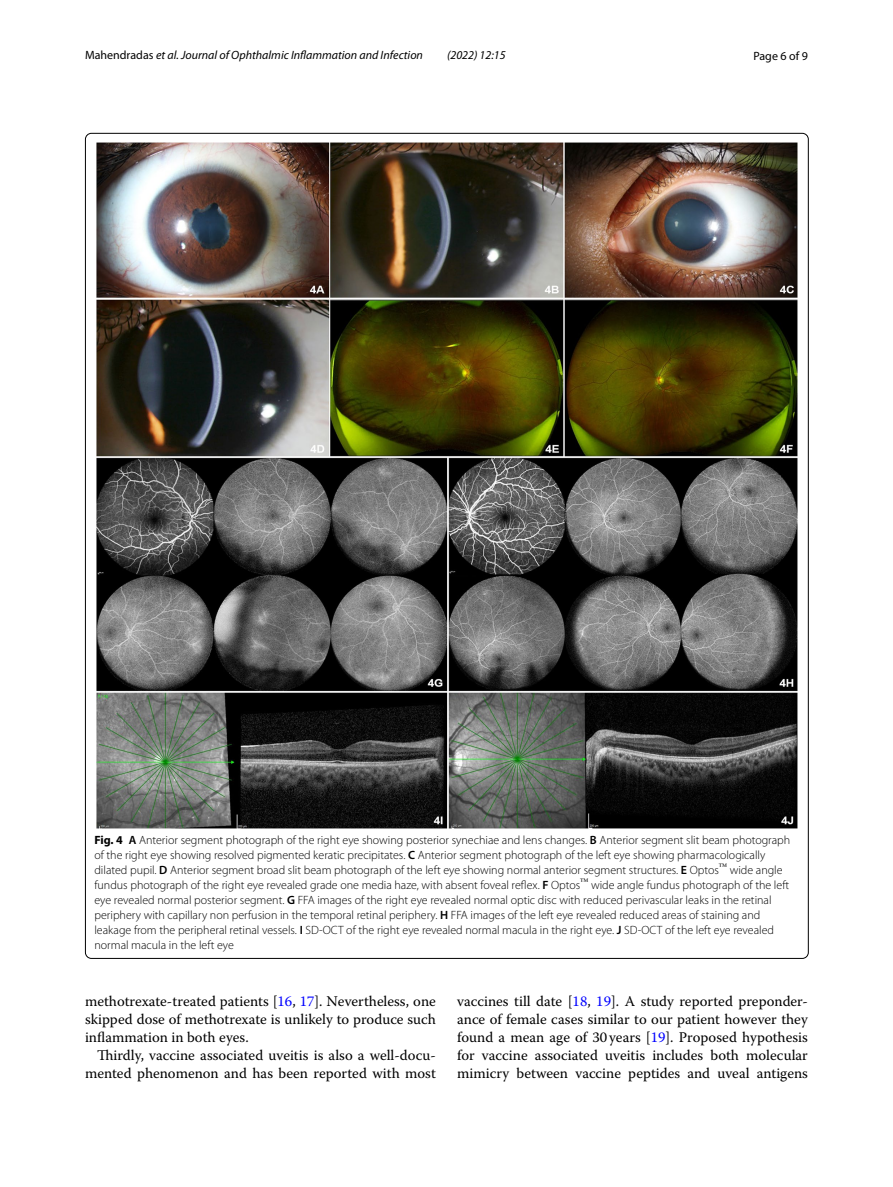
<style>
.page{position:relative;width:893px;height:1187px;background:#fff}
.page>*{position:absolute;margin:0;border:0;box-sizing:border-box;transform-origin:0 0}
.t1{font:14.7px/18px "Warnock Pro";color:#000;text-align:justify}
.t2{font:300 12px/15px "Myriad Pro";color:#000}
.t3{font:italic 12px "Myriad Pro";color:#000}
.t4{font:12px "Myriad Pro";color:#000}
.s1{font-style:normal}
.s2{font-weight:700}
.s3{font-weight:600}
.s4{color:#00f}
</style>
<div class="page">
<img style="left:97px;top:142px;width:700px;height:686px">
<p class="t3" style="left:85px;top:48px;width:339px"><span class="s1">Mahendradas</span> et al. Journal of Ophthalmic Inflammation and Infection</p>
<p class="t3" style="left:447px;top:48px;width:60px">(2022) 12:15</p>
<p class="t4" style="left:753px;top:48px;width:56px">Page 6 of 9</p>
<p class="t2" style="left:94px;top:832px;width:697px"><span class="s2">Fig. 4</span> <span class="s3">A</span> Anterior segment photograph of the right eye showing posterior synechiae and lens changes. <span class="s3">B</span> Anterior segment slit beam photograph of the right eye showing resolved pigmented keratic precipitates. <span class="s3">C</span> Anterior segment photograph of the left eye showing pharmacologically dilated pupil. <span class="s3">D</span> Anterior segment broad slit beam photograph of the left eye showing normal anterior segment structures. <span class="s3">E</span> Optos<sup>™</sup> wide angle fundus photograph of the right eye revealed grade one media haze, with absent foveal reflex. <span class="s3">F</span> Optos<sup>™</sup> wide angle fundus photograph of the left eye revealed normal posterior segment. <span class="s3">G</span> FFA images of the right eye revealed normal optic disc with reduced perivascular leaks in the retinal periphery with capillary non perfusion in the temporal retinal periphery. <span class="s3">H</span> FFA images of the left eye revealed reduced areas of staining and leakage from the peripheral retinal vessels. <span class="s3">I</span> SD-OCT of the right eye revealed normal macula in the right eye. <span class="s3">J</span> SD-OCT of the left eye revealed normal macula in the left eye</p>
<p class="t1" style="left:85px;top:991px;width:352px">methotrexate-treated patients [<span class="s4">16</span>, <span class="s4">17</span>]. Nevertheless, one skipped dose of methotrexate is unlikely to produce such inflammation in both eyes.</p>
<p class="t1" style="left:85px;top:1045px;width:352px;text-align:right">Thirdly, vaccine associated uveitis is also a well-docu&shy;mented phenomenon and has been reported with most</p>
<p class="t1" style="left:457px;top:991px;width:352px">vaccines till date [<span class="s4">18</span>, <span class="s4">19</span>]. A study reported preponder&shy;ance of female cases similar to our patient however they found a mean age of 30years [<span class="s4">19</span>]. Proposed hypothesis for vaccine associated uveitis includes both molecular mimicry between vaccine peptides and uveal antigens</p>
</div>
